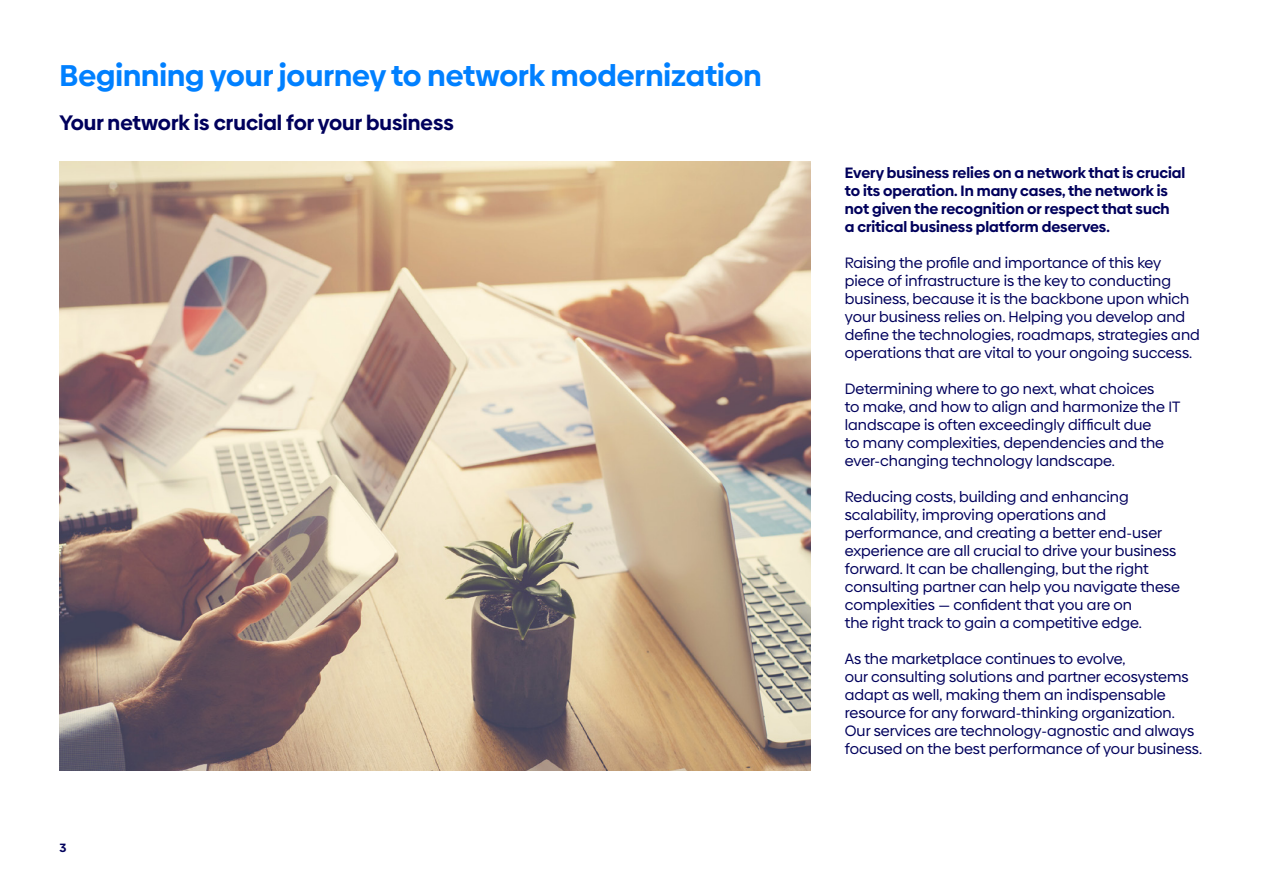
<style>
.page{position:relative;width:1263px;height:893px;background:#fff}
.page>*{position:absolute;margin:0;border:0;box-sizing:border-box;transform-origin:0 0}
.H2_-_Subtitle_-_20_pt{font:700 30px "Biennale";color:#0080ff}
.H3_-_Bold_-_12_pt{font:700 21px "Biennale";color:#00005c}
.Body_copy{font:15px/18px "Biennale";color:#00005c}
.Body_copy-2{font:700 15px/18px "Biennale";color:#00005c}
.Body_copy-3{font:700 12px "Biennale";color:#00005c}
</style>
<div class="page">
<img style="left:60px;top:162px;width:751px;height:608px">
<p class="H2_-_Subtitle_-_20_pt" style="left:60px;top:57px;width:704px">Beginning your journey to network modernization</p>
<h2 class="H3_-_Bold_-_12_pt" style="left:60px;top:109px;width:396px">Your network is crucial for your business</h2>
<p class="Body_copy-3" style="left:60px;top:840px;width:9px">3</p>
<p class="Body_copy-2" style="left:845px;top:163px;width:342px">Every business relies on a network that is crucial to its operation. In many cases, the network is not given the recognition or respect that such<br>a critical business platform deserves.</p>
<p class="Body_copy" style="left:845px;top:253px;width:356px">Raising the profile and importance of this key piece of infrastructure is the key to conducting business, because it is the backbone upon which your business relies on. Helping you develop and define the technologies, roadmaps, strategies and operations that are vital to your ongoing success.</p>
<p class="Body_copy" style="left:845px;top:379px;width:337px">Determining where to go next, what choices<br>to make, and how to align and harmonize the IT landscape is often exceedingly difficult due<br>to many complexities, dependencies and the ever-changing technology landscape.</p>
<p class="Body_copy" style="left:845px;top:487px;width:337px">Reducing costs, building and enhancing scalability, improving operations and performance, and creating a better end-user experience are all crucial to drive your business forward. It can be challenging, but the right consulting partner can help you navigate these complexities — confident that you are on<br>the right track to gain a competitive edge.</p>
<p class="Body_copy" style="left:845px;top:649px;width:359px">As the marketplace continues to evolve,<br>our consulting solutions and partner ecosystems adapt as well, making them an indispensable resource for any forward-thinking organization.<br>Our services are technology-agnostic and always focused on the best performance of your business.</p>
</div>
